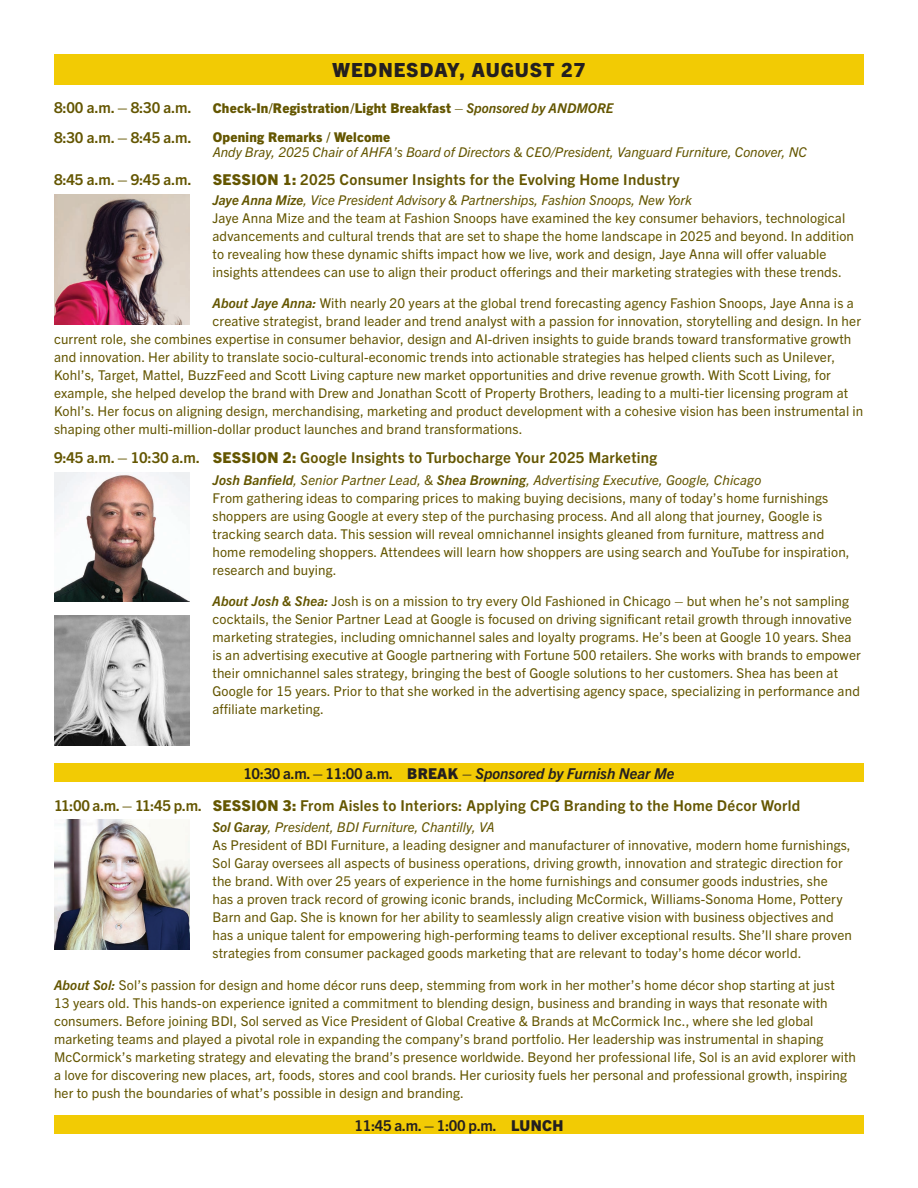
<style>
.page{position:relative;width:918px;height:1188px;background:#fff}
.page>*{position:absolute;margin:0;border:0;box-sizing:border-box;transform-origin:0 0}
.t1{font:800 19.5px "Trade Gothic Next LT Pro";letter-spacing:.05em;color:#231f20}
.t2{font:700 15px "Trade Gothic Next LT Pro";letter-spacing:.02em;color:#645600}
.t3{font:700 15px "Trade Gothic Next LT Pro";letter-spacing:-.025em;color:#231f20}
.t4{font:italic 700 15px "Trade Gothic Next LT Pro";color:#231f20}
.t5{font:800 15px "Trade Gothic Next LT Pro";letter-spacing:.02em;color:#231f20}
.t6{font:13.5px/18px "Trade Gothic Next LT Pro";letter-spacing:.01em;color:#645600}
.t7{font:italic 13.5px "Trade Gothic Next LT Pro";color:#645600}
.t8{font:800 13.5px "Trade Gothic Next LT Pro";letter-spacing:.02em;color:#645600}
.s1{font-weight:400;font-style:italic}
.s2{font-weight:700;font-style:italic}
.s3{font-weight:800}
.s4{font-weight:700}
.s5{font-weight:800;font-style:normal}
.s6{font-weight:400}
</style>
<div class="page">
<div style="left:54px;top:764px;width:810px;height:18px;background:#f2cb04"></div>
<div style="left:54px;top:1116px;width:810px;height:18px;background:#f2cb04"></div>
<img style="left:54px;top:194px;width:136px;height:130px">
<img style="left:54px;top:472px;width:136px;height:130px">
<img style="left:54px;top:616px;width:136px;height:130px">
<img style="left:54px;top:820px;width:136px;height:129px">
<div style="left:54px;top:54px;width:810px;height:30px;background:#f2cb04"></div>
<p class="t1" style="left:333px;top:56px;width:254px">WEDNESDAY, AUGUST 27</p>
<p class="t2" style="left:54px;top:97px;width:139px">8:00 a.m. – 8:30 a.m.</p>
<p class="t8" style="left:213px;top:99px;width:402px">Check-In/Registration/Light Breakfast <span class="s1">–</span> <span class="s2">Sponsored by ANDMORE</span></p>
<p class="t2" style="left:54px;top:127px;width:139px">8:30 a.m. – 8:45 a.m.</p>
<p class="t8" style="left:213px;top:127px;width:179px">Opening Remarks / Welcome</p>
<p class="t7" style="left:213px;top:142px;width:596px">Andy Bray, 2025 Chair of AHFA’s Board of Directors &amp; CEO/President, Vanguard Furniture, Conover, NC</p>
<p class="t2" style="left:54px;top:169px;width:139px">8:45 a.m. – 9:45 a.m.</p>
<p class="t2" style="left:213px;top:169px;width:468px"><span class="s3">SESSION 1:</span> 2025 Consumer Insights for the Evolving Home Industry</p>
<p class="t7" style="left:213px;top:191px;width:481px"><span class="s4">Jaye Anna Mize</span>, Vice President Advisory &amp; Partnerships, Fashion Snoops, New York</p>
<p class="t6" style="left:213px;top:208px;width:643px">Jaye Anna Mize and the team at Fashion Snoops have examined the key consumer behaviors, technological advancements and cultural trends that are set to shape the home landscape in 2025 and beyond. In addition to revealing how these dynamic shifts impact how we live, work and design, Jaye Anna will offer valuable insights attendees can use to align their product offerings and their marketing strategies with these trends.</p>
<p class="t6" style="left:213px;top:294px;width:643px"><span class="s2">About Jaye Anna:</span> With nearly 20 years at the global trend forecasting agency Fashion Snoops, Jaye Anna is a</p>
<p class="t6" style="left:213px;top:312px;width:650px">creative strategist, brand leader and trend analyst with a passion for innovation, storytelling and design. In her</p>
<p class="t6" style="left:54px;top:330px;width:799px">current role, she combines expertise in consumer behavior, design and AI-driven insights to guide brands toward transformative growth</p>
<p class="t6" style="left:54px;top:348px;width:783px">and innovation. Her ability to translate socio-cultural-economic trends into actionable strategies has helped clients such as Unilever,</p>
<p class="t6" style="left:54px;top:366px;width:778px">Kohl’s, Target, Mattel, BuzzFeed and Scott Living capture new market opportunities and drive revenue growth. With Scott Living, for</p>
<p class="t6" style="left:54px;top:384px;width:796px">example, she helped develop the brand with Drew and Jonathan Scott of Property Brothers, leading to a multi-tier licensing program at</p>
<p class="t6" style="left:54px;top:402px;width:811px">Kohl’s. Her focus on aligning design, merchandising, marketing and product development with a cohesive vision has been instrumental in</p>
<p class="t6" style="left:54px;top:420px;width:470px">shaping other multi-million-dollar product launches and brand transformations.</p>
<p class="t7" style="left:213px;top:470px;width:550px"><span class="s4">Josh Banfield</span>, Senior Partner Lead, &amp; <span class="s4">Shea Browning</span>, Advertising Executive, Google, Chicago</p>
<p class="t6" style="left:213px;top:488px;width:639px">From gathering ideas to comparing prices to making buying decisions, many of today’s home furnishings shoppers are using Google at every step of the purchasing process. And all along that journey, Google is tracking search data. This session will reveal omnichannel insights gleaned from furniture, mattress and home remodeling shoppers. Attendees will learn how shoppers are using search and YouTube for inspiration, research and buying.</p>
<p class="t6" style="left:213px;top:591px;width:650px"><span class="s2">About Josh &amp; Shea:</span> Josh is on a mission to try every Old Fashioned in Chicago – but when he’s not sampling cocktails, the Senior Partner Lead at Google is focused on driving significant retail growth through innovative marketing strategies, including omnichannel sales and loyalty programs. He’s been at Google 10 years. Shea is an advertising executive at Google partnering with Fortune 500 retailers. She works with brands to empower their omnichannel sales strategy, bringing the best of Google solutions to her customers. Shea has been at Google for 15 years. Prior to that she worked in the advertising agency space, specializing in performance and affiliate marketing.</p>
<p class="t2" style="left:54px;top:447px;width:148px">9:45 a.m. – 10:30 a.m.</p>
<p class="t2" style="left:213px;top:447px;width:446px"><span class="s3">SESSION 2:</span> Google Insights to Turbocharge Your 2025 Marketing</p>
<p class="t2" style="left:54px;top:795px;width:149px">11:00 a.m. – 11:45 p.m.</p>
<p class="t3" style="left:243px;top:763px;width:151px">10:30 a.m. – 11:00 a.m.</p>
<p class="t4" style="left:407px;top:763px;width:269px"><span class="s5">BREAK</span> <span class="s6">–</span> Sponsored by Furnish Near Me</p>
<p class="t2" style="left:213px;top:795px;width:589px"><span class="s3">SESSION 3:</span> From Aisles to Interiors: Applying CPG Branding to the Home Décor World</p>
<p class="t7" style="left:213px;top:818px;width:284px"><span class="s4">Sol Garay</span>, President, BDI Furniture, Chantilly, VA</p>
<p class="t6" style="left:213px;top:835px;width:641px">As President of BDI Furniture, a leading designer and manufacturer of innovative, modern home furnishings, Sol Garay oversees all aspects of business operations, driving growth, innovation and strategic direction for the brand. With over 25 years of experience in the home furnishings and consumer goods industries, she<br>has a proven track record of growing iconic brands, including McCormick, Williams-Sonoma Home, Pottery Barn and Gap. She is known for her ability to seamlessly align creative vision with business objectives and has a unique talent for empowering high-performing teams to deliver exceptional results. She’ll share proven strategies from consumer packaged goods marketing that are relevant to today’s home décor world.</p>
<p class="t6" style="left:54px;top:975px;width:804px"><span class="s2">About Sol:</span> Sol’s passion for design and home décor runs deep, stemming from work in her mother’s home décor shop starting at just<br>13 years old. This hands-on experience ignited a commitment to blending design, business and branding in ways that resonate with consumers. Before joining BDI, Sol served as Vice President of Global Creative &amp; Brands at McCormick Inc., where she led global marketing teams and played a pivotal role in expanding the company’s brand portfolio. Her leadership was instrumental in shaping McCormick’s marketing strategy and elevating the brand’s presence worldwide. Beyond her professional life, Sol is an avid explorer with a love for discovering new places, art, foods, stores and cool brands. Her curiosity fuels her personal and professional growth, inspiring her to push the boundaries of what’s possible in design and branding.</p>
<p class="t3" style="left:355px;top:1115px;width:144px">11:45 a.m. – 1:00 p.m.</p>
<p class="t5" style="left:511px;top:1115px;width:54px">LUNCH</p>
</div>
